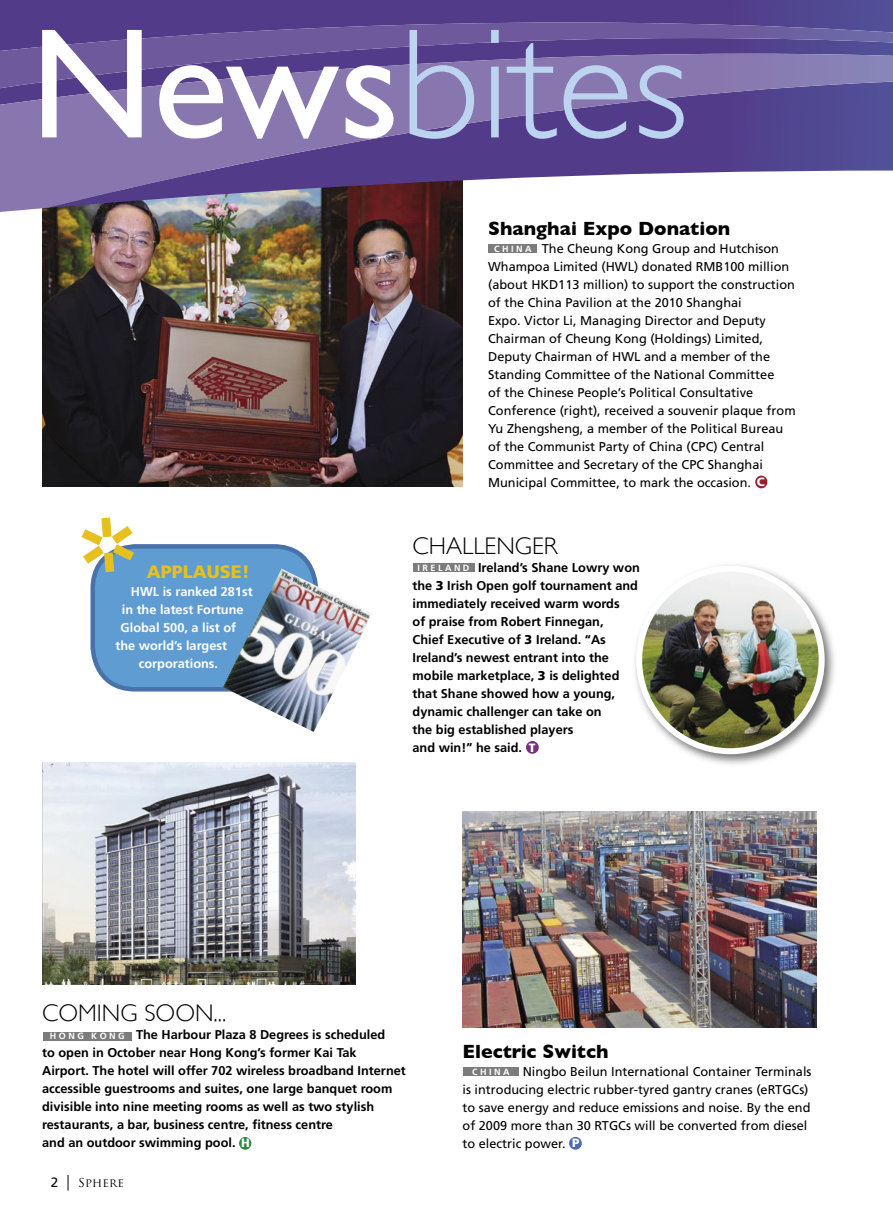
<style>
.page{position:relative;width:893px;height:1212px;background:#fff}
.page>*{position:absolute;margin:0;border:0;box-sizing:border-box;transform-origin:0 0}
.t1{font:300 157.5px "Gill Sans";color:#bcd4f0}
.bodytext_2{font:300 24px "Gill Sans";color:#000}
.bodytext_2-2{font:700 19.5px "Gill Sans";color:#000}
.applause_head{font:900 18px "Frutiger LT Std";color:#e6c01f}
.bodytext_2-3{font:12.75px/18px "Frutiger LT Std";color:#000}
.bodytext_2-4{font:700 12.75px/18px "Frutiger LT Std";color:#000}
.bodytext_1{font:700 12.75px/18px "Frutiger LT Std";color:#000}
.bodytext_2-5{font:700 12.75px "Frutiger LT Std";color:#fff}
.t2{font:12px "Trajan Pro";letter-spacing:.015em;color:#000}
.t3{font:900 12px "Frutiger LT Std";color:#fff}
.t4{font:700 9px "Frutiger LT Std";letter-spacing:.275em;color:#fff}
.s1{font-weight:400;color:#fff}
.s2{font-weight:900}
.s3{font-weight:900;font-size:12px;color:#fff}
.s4{font-family:"Frutiger LT Std";font-size:13.5px}
</style>
<div class="page">
<svg style="left:68px;top:1175px;width:1px;height:15px"></svg>
<img style="left:43px;top:217px;width:420px;height:270px">
<div style="left:755px;top:476px;width:12px;height:12px;background:#9b1d2d;border-radius:50%"></div>
<svg style="left:0;top:0;width:893px;height:23px;background:#523d8a"></svg>
<svg style="left:0;top:23px;width:893px;height:31px;background:#614e94"></svg>
<svg style="left:0;top:54px;width:893px;height:163px;background:#8171a6"></svg>
<div style="left:43px;top:1032px;width:89px;height:8px;background:#7c7c7c"></div>
<div style="left:239px;top:1137px;width:12px;height:13px;background:#2d8842;border-radius:50%"></div>
<img style="left:463px;top:811px;width:353px;height:216px">
<img style="left:43px;top:762px;width:313px;height:223px">
<img style="left:222px;top:588px;width:150px;height:144px">
<div style="left:489px;top:244px;width:48px;height:9px;background:#7c7c7c"></div>
<div style="left:631px;top:560px;width:208px;height:208px;background:#000;opacity:.55"></div>
<img style="left:639px;top:569px;width:183px;height:182px;border-radius:50%">
<div style="left:636px;top:566px;width:189px;height:188px;border:6px solid #fff;border-radius:50%"></div>
<div style="left:413px;top:563px;width:61px;height:9px;background:#7c7c7c"></div>
<div style="left:526px;top:741px;width:13px;height:13px;background:#78317a;border-radius:50%"></div>
<div style="left:463px;top:1067px;width:56px;height:9px;background:#7c7c7c"></div>
<div style="left:569px;top:1137px;width:13px;height:12px;background:#4b6baf;border-radius:50%"></div>
<svg style="left:90px;top:544px;width:230px;height:145px;background:#6f9bc3"></svg>
<p class="t1" style="left:30px;top:-7px;width:660px"><span class="s1">News</span>bites</p>
<p class="applause_head" style="left:147px;top:561px;width:104px">APPLAUSE!</p>
<p class="bodytext_2-5" style="left:131px;top:584px;width:123px">HWL is ranked 281st</p>
<p class="bodytext_2-5" style="left:122px;top:602px;width:123px">in the latest Fortune</p>
<p class="bodytext_2-5" style="left:121px;top:620px;width:117px">Global 500, a list of</p>
<p class="bodytext_2-5" style="left:115px;top:638px;width:113px">the world’s largest</p>
<p class="bodytext_2-5" style="left:139px;top:656px;width:81px">corporations.</p>
<p class="bodytext_2-2" style="left:488px;top:216px;width:244px">Shanghai Expo Donation</p>
<p class="bodytext_2-3" style="left:488px;top:239px;width:309px;text-indent:54px">The Cheung Kong Group and Hutchison Whampoa Limited (HWL) donated RMB100 million (about HKD113 million) to support the construction of the China Pavilion at the 2010 Shanghai<br>Expo. Victor Li, Managing Director and Deputy Chairman of Cheung Kong (Holdings) Limited, Deputy Chairman of HWL and a member of the Standing Committee of the National Committee<br>of the Chinese People’s Political Consultative Conference (right), received a souvenir plaque from Yu Zhengsheng, a member of the Political Bureau of the Communist Party of China (CPC) Central Committee and Secretary of the CPC Shanghai Municipal Committee, to mark the occasion.</p>
<p class="t4" style="left:494px;top:243px;width:39px">CHINA</p>
<p class="t3" style="left:757px;top:474px;width:10px">C</p>
<p class="bodytext_2" style="left:413px;top:532px;width:147px">CHALLENGER</p>
<p class="t4" style="left:418px;top:562px;width:53px">IRELAND</p>
<p class="bodytext_1" style="left:413px;top:559px;width:229px;text-indent:66px">Ireland’s Shane Lowry won the <span class="s2">3</span> Irish Open golf tournament and immediately received warm words<br>of praise from Robert Finnegan,<br>Chief Executive of <span class="s2">3</span> Ireland. “As<br>Ireland’s newest entrant into the mobile marketplace, <span class="s2">3</span> is delighted that Shane showed how a young, dynamic challenger can take on<br>the big established players<br>and win!” he said.</p>
<p class="t3" style="left:529px;top:740px;width:8px">T</p>
<p class="bodytext_2" style="left:42px;top:999px;width:186px">COMING SOON...</p>
<p class="t4" style="left:50px;top:1031px;width:76px">HONG KONG</p>
<p class="bodytext_2-4" style="left:42px;top:1026px;width:365px;text-indent:94px">The Harbour Plaza 8 Degrees is scheduled<br>to open in October near Hong Kong’s former Kai Tak Airport. The hotel will offer 702 wireless broadband Internet accessible guestrooms and suites, one large banquet room divisible into nine meeting rooms as well as two stylish restaurants, a bar, business centre, fitness centre</p>
<p class="bodytext_2-4" style="left:42px;top:1134px;width:209px">and an outdoor swimming pool. <span class="s3">H</span></p>
<p class="t2" style="left:51px;top:1175px;width:75px"><span class="s4">2</span> SPHERE</p>
<p class="bodytext_2-2" style="left:463px;top:1040px;width:147px">Electric Switch</p>
<p class="t4" style="left:472px;top:1066px;width:39px">CHINA</p>
<p class="bodytext_2-3" style="left:463px;top:1063px;width:350px;text-indent:60px">Ningbo Beilun International Container Terminals is introducing electric rubber-tyred gantry cranes (eRTGCs) to save energy and reduce emissions and noise. By the end of 2009 more than 30 RTGCs will be converted from diesel to electric power.</p>
<p class="t3" style="left:572px;top:1136px;width:9px">P</p>
</div>
